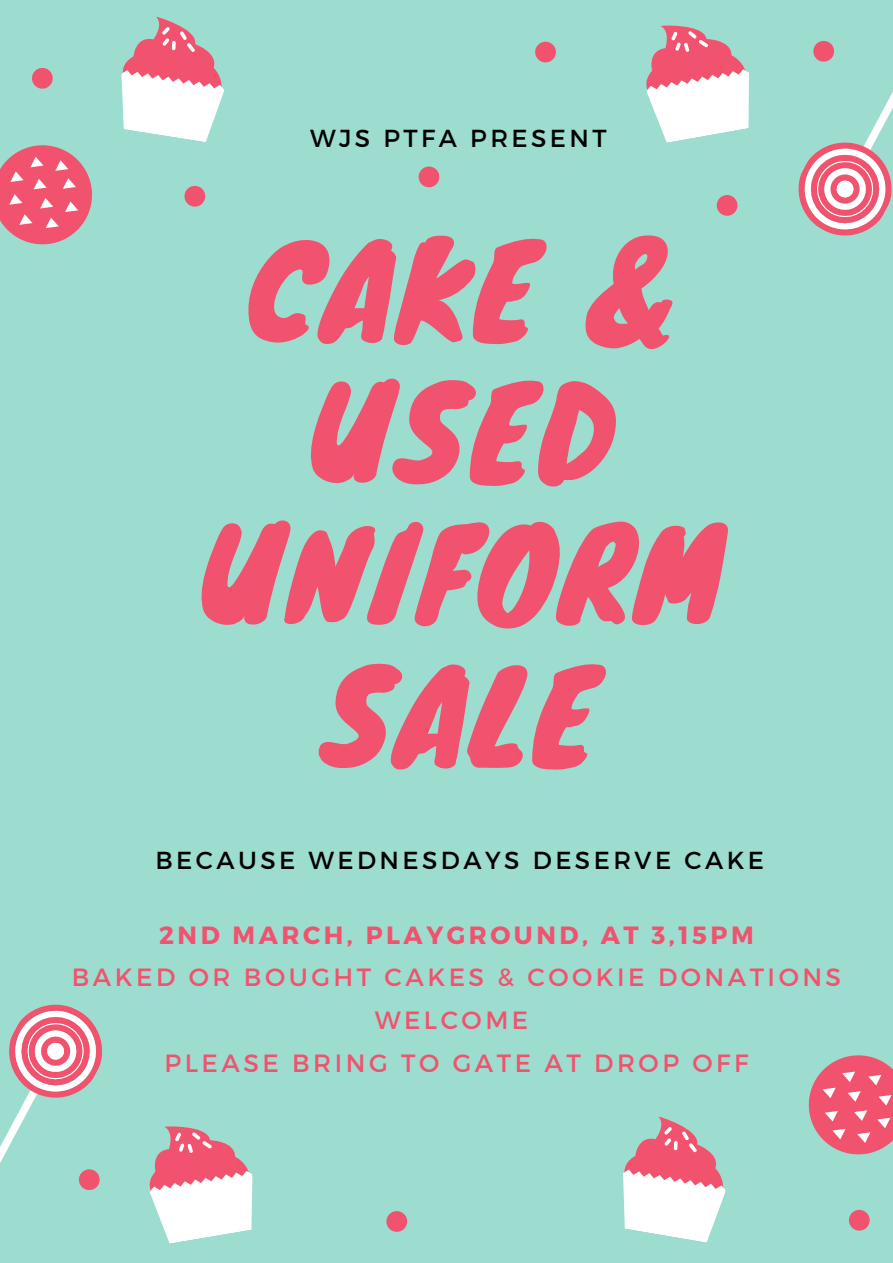
<style>
.page{position:relative;width:893px;height:1263px;background:#9dddcf}
.page>*{position:absolute;margin:0;border:0;box-sizing:border-box;transform-origin:0 0}
.t1{font:124.73px/141.8px "Knewave";letter-spacing:.03em;color:#f1526e;text-align:center}
.t2{font:24.97px/42.8px "Montserrat";letter-spacing:.14em;color:#f1526e;text-align:center}
.t3{font:700 24.97px "Montserrat";letter-spacing:.14em;color:#f1526e}
.t4{font:24.6px "Montserrat";letter-spacing:.14em;color:#000}
</style>
<div class="page">
<svg style="left:121px;top:17px;width:103px;height:125px"></svg>
<svg style="left:0;top:145px;width:92px;height:99px"></svg>
<svg style="left:646px;top:25px;width:103px;height:118px"></svg>
<svg style="left:623px;top:1116px;width:103px;height:127px"></svg>
<svg style="left:809px;top:1055px;width:84px;height:99px"></svg>
<svg style="left:149px;top:1126px;width:104px;height:118px"></svg>
<svg style="left:184px;top:186px;width:21px;height:21px"></svg>
<svg style="left:535px;top:42px;width:21px;height:20px"></svg>
<svg style="left:418px;top:167px;width:21px;height:20px"></svg>
<svg style="left:717px;top:195px;width:20px;height:21px"></svg>
<svg style="left:798px;top:41px;width:95px;height:195px"></svg>
<svg style="left:0;top:1004px;width:102px;height:186px"></svg>
<svg style="left:386px;top:1211px;width:21px;height:21px"></svg>
<svg style="left:849px;top:1210px;width:20px;height:20px"></svg>
<svg style="left:32px;top:68px;width:21px;height:21px"></svg>
<p class="t4" style="left:310px;top:122px;width:298px">WJS PTFA PRESENT</p>
<p class="t1" style="left:198px;top:215px;width:525px">CAKE &amp;<br>USED<br>UNIFORM</p>
<p class="t1" style="left:322px;top:641px;width:276px">SALE</p>
<p class="t4" style="left:155px;top:844px;width:610px">BECAUSE WEDNESDAYS DESERVE CAKE</p>
<p class="t3" style="left:159px;top:918px;width:596px">2ND MARCH, PLAYGROUND, AT 3,15PM</p>
<p class="t2" style="left:72px;top:955px;width:771px">BAKED OR BOUGHT CAKES &amp; COOKIE DONATIONS<br>WELCOME</p>
<p class="t2" style="left:164px;top:1040px;width:585px">PLEASE BRING TO GATE AT DROP OFF</p>
</div>
